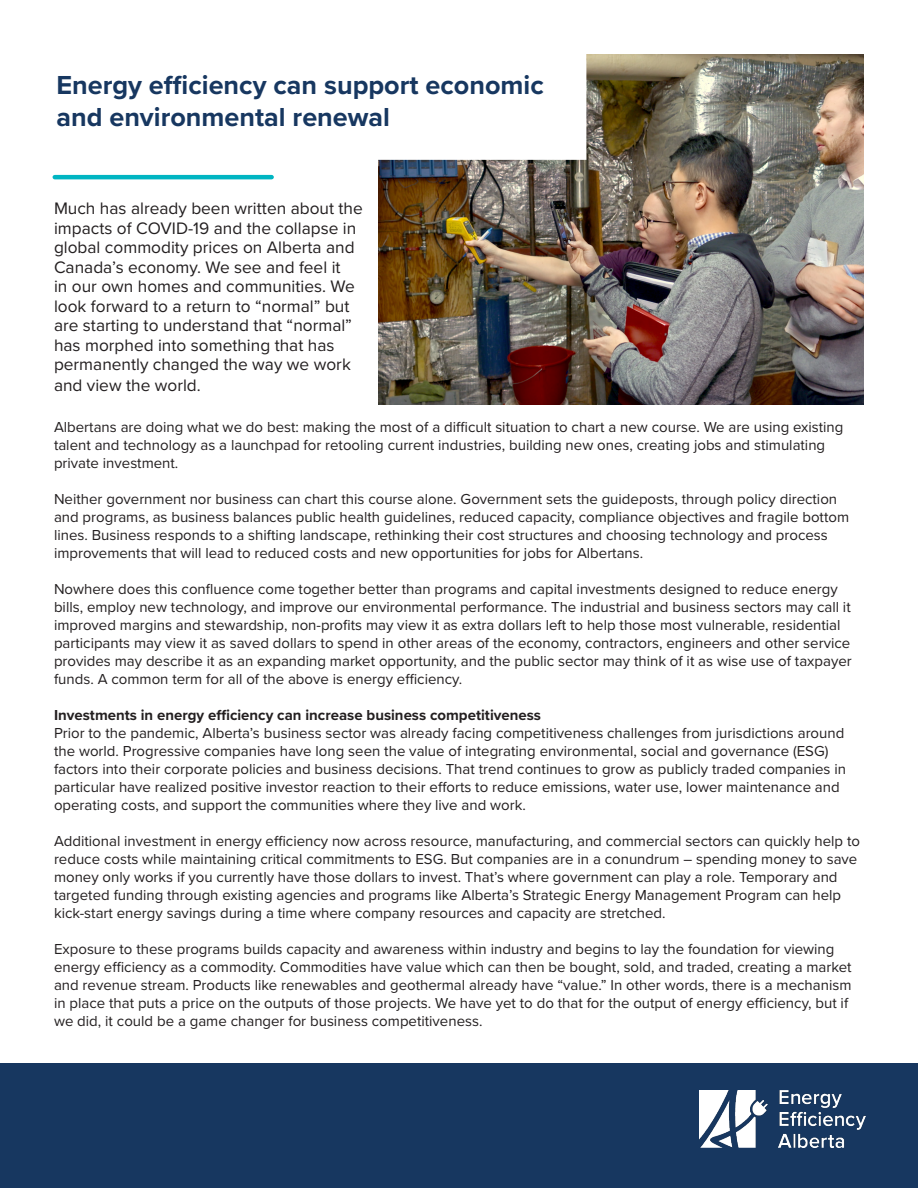
<style>
.page{position:relative;width:918px;height:1188px;background:#fff}
.page>*{position:absolute;margin:0;border:0;box-sizing:border-box;transform-origin:0 0}
.t1{font:700 27px/32.4px "Proxima Nova";color:#173760}
.t2{font:17.25px/19.6px "Proxima Nova";color:#231f20}
.t3{font:15px/18px "Proxima Nova";color:#231f20}
.t4{font:700 15px "Proxima Nova";color:#231f20}
</style>
<div class="page">
<div style="left:0;top:1063px;width:918px;height:125px;background:#173760"></div>
<img style="left:699px;top:1090px;width:167px;height:57px">
<img style="left:378px;top:54px;width:486px;height:350px">
<hr style="left:55px;top:175px;width:217px;height:4px;background:#00b5c2">
<div style="left:55px;top:43px;width:531px;height:117px;background:#fff"></div>
<p class="t1" style="left:56px;top:68px;width:489px">Energy efficiency can support economic and environmental renewal</p>
<p class="t2" style="left:54px;top:198px;width:310px">Much has already been written about the impacts of COVID-19 and the collapse in global commodity prices on Alberta and Canada’s economy. We see and feel it<br>in our own homes and communities. We look forward to a return to “normal” but are starting to understand that “normal” has morphed into something that has permanently changed the way we work and view the world.</p>
<p class="t3" style="left:54px;top:417px;width:791px">Albertans are doing what we do best: making the most of a difficult situation to chart a new course. We are using existing talent and technology as a launchpad for retooling current industries, building new ones, creating jobs and stimulating private investment.</p>
<p class="t3" style="left:54px;top:489px;width:797px">Neither government nor business can chart this course alone. Government sets the guideposts, through policy direction and programs, as business balances public health guidelines, reduced capacity, compliance objectives and fragile bottom lines. Business responds to a shifting landscape, rethinking their cost structures and choosing technology and process improvements that will lead to reduced costs and new opportunities for jobs for Albertans.</p>
<p class="t3" style="left:54px;top:579px;width:799px">Nowhere does this confluence come together better than programs and capital investments designed to reduce energy bills, employ new technology, and improve our environmental performance. The industrial and business sectors may call it improved margins and stewardship, non-profits may view it as extra dollars left to help those most vulnerable, residential participants may view it as saved dollars to spend in other areas of the economy, contractors, engineers and other service provides may describe it as an expanding market opportunity, and the public sector may think of it as wise use of taxpayer funds. A common term for all of the above is energy efficiency.</p>
<p class="t4" style="left:54px;top:704px;width:489px">Investments in energy efficiency can increase business competitiveness</p>
<p class="t3" style="left:54px;top:723px;width:794px">Prior to the pandemic, Alberta’s business sector was already facing competitiveness challenges from jurisdictions around the world. Progressive companies have long seen the value of integrating environmental, social and governance (ESG) factors into their corporate policies and business decisions. That trend continues to grow as publicly traded companies in particular have realized positive investor reaction to their efforts to reduce emissions, water use, lower maintenance and operating costs, and support the communities where they live and work.</p>
<p class="t3" style="left:54px;top:831px;width:808px">Additional investment in energy efficiency now across resource, manufacturing, and commercial sectors can quickly help to reduce costs while maintaining critical commitments to ESG. But companies are in a conundrum – spending money to save money only works if you currently have those dollars to invest. That’s where government can play a role. Temporary and targeted funding through existing agencies and programs like Alberta’s Strategic Energy Management Program can help kick-start energy savings during a time where company resources and capacity are stretched.</p>
<p class="t3" style="left:54px;top:939px;width:799px">Exposure to these programs builds capacity and awareness within industry and begins to lay the foundation for viewing energy efficiency as a commodity. Commodities have value which can then be bought, sold, and traded, creating a market and revenue stream. Products like renewables and geothermal already have “value.” In other words, there is a mechanism in place that puts a price on the outputs of those projects. We have yet to do that for the output of energy efficiency, but if we did, it could be a game changer for business competitiveness.</p>
</div>
